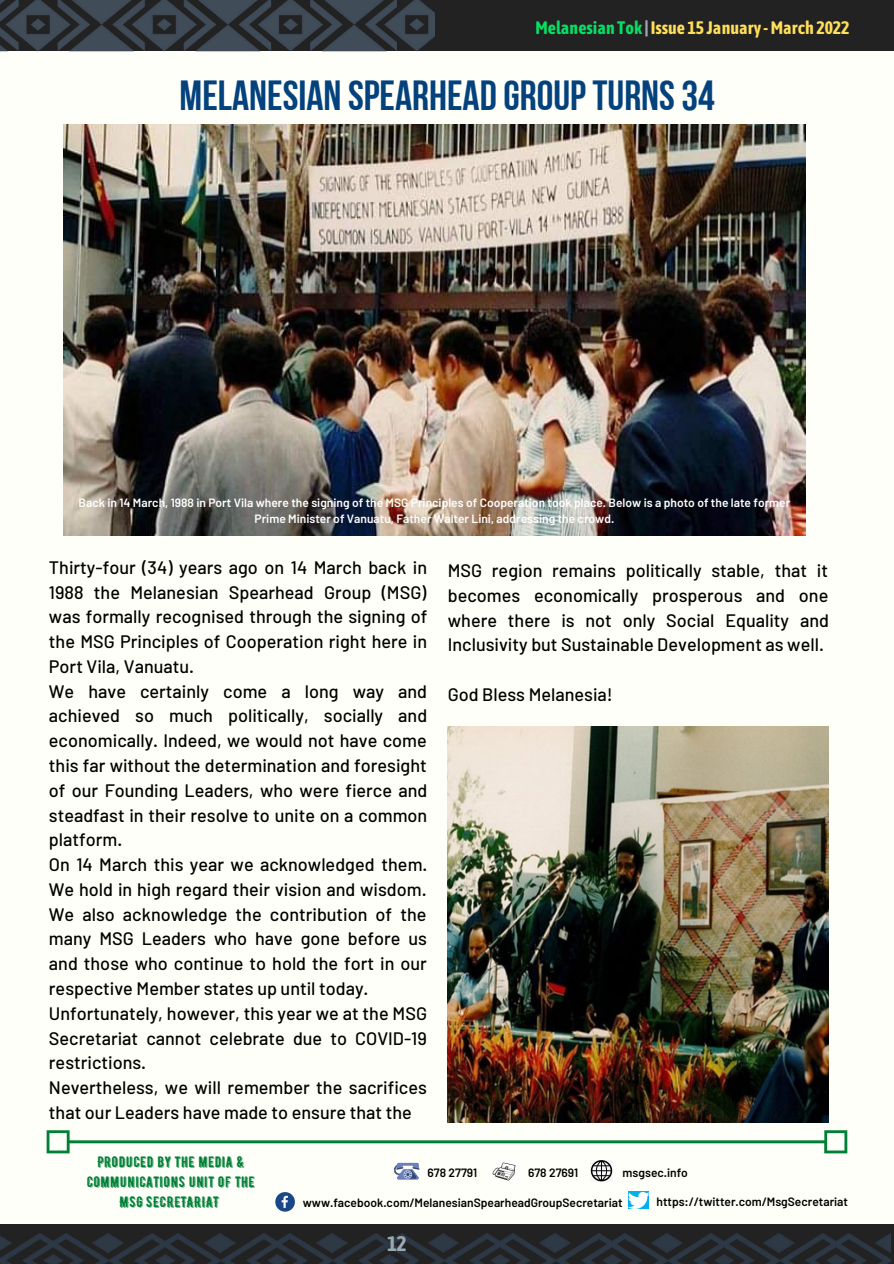
<style>
.page{position:relative;width:894px;height:1264px;background:#fff}
.page>*{position:absolute;margin:0;border:0;box-sizing:border-box;transform-origin:0 0}
.t1{font:42px "Bebas Neue Cyrillic";color:#03427d}
.t2{font:700 21px "Asap Condensed";color:#99aab5}
.t3{font:500 18px/24.8px "Barlow";color:#000;text-align:justify}
.t4{font:700 18px "Asap Condensed";color:#ffde59}
.t5{font:15px/20.2px "BERNIER Shade";color:#008037;text-align:center}
.t6{font:600 12px/16px "Barlow";color:#fff;text-align:center}
.t7{font:600 12px "Barlow";color:#000}
.s1{color:#07df64}
.s2{color:#99aab5}
</style>
<div class="page">
<div style="left:0;top:0;width:893px;height:1263px;background:#fffff9"></div>
<div style="left:0;top:0;width:893px;height:51px;background:#222"></div>
<img style="left:0;top:0;width:434px;height:52px">
<img style="left:0;top:1224px;width:890px;height:39px">
<img style="left:63px;top:125px;width:742px;height:411px">
<img style="left:447px;top:727px;width:381px;height:395px">
<svg style="left:47px;top:1130px;width:800px;height:23px"></svg>
<svg style="left:275px;top:1192px;width:20px;height:19px"></svg>
<img style="left:628px;top:1191px;width:20px;height:17px">
<svg style="left:393px;top:1162px;width:26px;height:17px"></svg>
<img style="left:492px;top:1162px;width:24px;height:19px">
<img style="left:590px;top:1160px;width:22px;height:21px">
<p class="t4" style="left:535px;top:17px;width:315px"><span class="s1">Melanesian Tok</span> <span class="s2">|</span> Issue 15 January -March 2022</p>
<p class="t1" style="left:179px;top:78px;width:536px">MELANESIAN SPEARHEAD GROUPTURNS34</p>
<p class="t6" style="left:79px;top:494px;width:713px">Back in 14 March, 1988 in Port Vila where the signing of the MSG Principles of Cooperation took place. Below is a photo of the late former<br>Prime Minister of Vanuatu, Father Walter Lini, addressing the crowd.</p>
<p class="t3" style="left:49px;top:554px;width:380px">Thirty-four (34) years ago on 14 March back in 1988 the Melanesian Spearhead Group (MSG) was formally recognised through the signing of the MSG Principles of Cooperation right here in Port Vila, Vanuatu.</p>
<p class="t3" style="left:49px;top:678px;width:380px">We have certainly come a long way and achieved so much politically, socially and economically. Indeed, we would not have come this far without the determination and foresight of our Founding Leaders, who were fierce and steadfast in their resolve to unite on a common platform.</p>
<p class="t3" style="left:49px;top:851px;width:380px">On 14 March this year we acknowledged them.<br>We hold in high regard their vision and wisdom.<br>We also acknowledge the contribution of the many MSG Leaders who have gone before us and those who continue to hold the fort in our respective Member states up until today.</p>
<p class="t3" style="left:49px;top:1000px;width:379px">Unfortunately, however, this year we at the MSG Secretariat cannot celebrate due to COVID-19 restrictions.</p>
<p class="t3" style="left:49px;top:1074px;width:379px">Nevertheless, we will remember the sacrifices that our Leaders have made to ensure that the</p>
<p class="t3" style="left:447px;top:557px;width:382px">MSG region remains politically stable, that it becomes economically prosperous and one where there is not only Social Equality and Inclusivity but Sustainable Development as well.</p>
<p class="t3" style="left:447px;top:681px;width:166px">God Bless Melanesia!</p>
<p class="t5" style="left:87px;top:1151px;width:170px">PRODUCED BY THE MEDIA &amp;<br>COMMUNICATIONS UNIT OF THE<br>MSG SECRETARIAT</p>
<p class="t7" style="left:427px;top:1165px;width:51px">678 27791</p>
<p class="t7" style="left:528px;top:1165px;width:52px">678 27691</p>
<p class="t7" style="left:622px;top:1165px;width:67px">msgsec.info</p>
<p class="t7" style="left:302px;top:1194px;width:321px">www.facebook.com/MelanesianSpearheadGroupSecretariat</p>
<p class="t7" style="left:656px;top:1194px;width:193px">https://twitter.com/MsgSecretariat</p>
<p class="t2" style="left:387px;top:1230px;width:21px">12</p>
</div>
